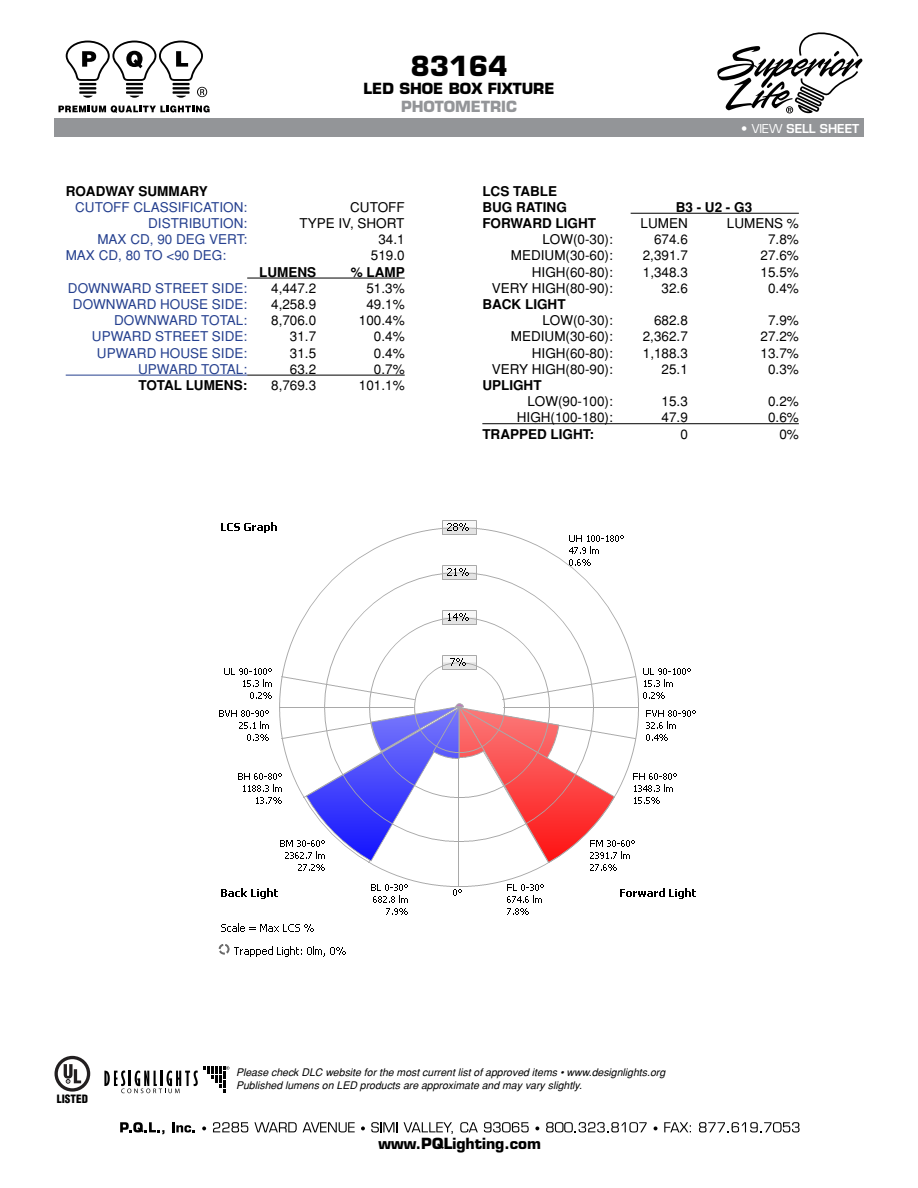
<style>
.page{position:relative;width:918px;height:1188px;background:#fff}
.page>*{position:absolute;margin:0;border:0;box-sizing:border-box;transform-origin:0 0}
.t1{font:700 27px "Eurostile";color:#000}
.t2{font:700 15px "Eurostile";color:#000}
.t3{font:700 15px "Eurostile";color:#939598}
.t4{font:13.5px "Helvetica";color:#000}
.t5{font:13.5px "Helvetica";color:#25408f}
.t6{font:700 13.5px "Helvetica";color:#000}
.t7{font:600 12px "Eurostile";color:#fff}
.t8{font:900 condensed 11.25px "Helvetica";color:#000}
.t9{font:italic 10.5px "Helvetica";color:#000}
.s1{font-weight:400}
</style>
<div class="page">
<svg style="left:59px;top:105px;width:151px;height:8px"></svg>
<svg style="left:66px;top:41px;width:141px;height:57px"></svg>
<svg style="left:717px;top:32px;width:145px;height:82px"></svg>
<div style="left:54px;top:119px;width:810px;height:18px;background:#939598"></div>
<svg style="left:120px;top:1122px;width:45px;height:12px"></svg>
<svg style="left:172px;top:1122px;width:23px;height:10px"></svg>
<svg style="left:202px;top:1126px;width:4px;height:4px"></svg>
<svg style="left:213px;top:1122px;width:35px;height:10px"></svg>
<svg style="left:254px;top:1122px;width:43px;height:10px"></svg>
<svg style="left:303px;top:1122px;width:52px;height:10px"></svg>
<svg style="left:361px;top:1126px;width:4px;height:4px"></svg>
<svg style="left:371px;top:1122px;width:27px;height:10px"></svg>
<svg style="left:404px;top:1122px;width:49px;height:12px"></svg>
<svg style="left:460px;top:1122px;width:18px;height:10px"></svg>
<svg style="left:484px;top:1122px;width:45px;height:11px"></svg>
<svg style="left:535px;top:1126px;width:4px;height:4px"></svg>
<svg style="left:546px;top:1122px;width:101px;height:11px"></svg>
<svg style="left:654px;top:1126px;width:4px;height:4px"></svg>
<svg style="left:664px;top:1122px;width:27px;height:10px"></svg>
<svg style="left:699px;top:1122px;width:101px;height:11px"></svg>
<hr style="left:247px;top:278px;width:158px;height:1px;background:#000">
<hr style="left:66px;top:375px;width:181px;height:1px;background:#25408f">
<hr style="left:247px;top:375px;width:158px;height:1px;background:#000">
<hr style="left:631px;top:213px;width:168px;height:1px;background:#000">
<hr style="left:482px;top:423px;width:317px;height:1px;background:#000">
<img style="left:218px;top:520px;width:478px;height:437px">
<svg style="left:54px;top:1056px;width:36px;height:36px"></svg>
<svg style="left:58px;top:1059px;width:29px;height:29px"></svg>
<svg style="left:64px;top:1064px;width:17px;height:19px"></svg>
<svg style="left:104px;top:1066px;width:125px;height:27px"></svg>
<p class="t1" style="left:410px;top:50px;width:99px">83164</p>
<p class="t2" style="left:363px;top:79px;width:193px">LED SHOE BOX FIXTURE</p>
<p class="t3" style="left:401px;top:97px;width:117px">PHOTOMETRIC</p>
<p class="t7" style="left:741px;top:121px;width:119px">• <span class="s1">VIEW</span> SELL SHEET</p>
<p class="t6" style="left:66px;top:183px;width:144px">ROADWAY SUMMARY</p>
<p class="t5" style="left:75px;top:199px;width:174px">CUTOFF CLASSIFICATION:</p>
<p class="t4" style="left:350px;top:199px;width:56px">CUTOFF</p>
<p class="t5" style="left:148px;top:215px;width:101px">DISTRIBUTION:</p>
<p class="t4" style="left:300px;top:215px;width:107px">TYPE IV, SHORT</p>
<p class="t5" style="left:97px;top:231px;width:151px">MAX CD, 90 DEG VERT:</p>
<p class="t4" style="left:378px;top:231px;width:28px">34.1</p>
<p class="t5" style="left:66px;top:248px;width:162px">MAX CD, 80 TO &lt;90 DEG:</p>
<p class="t4" style="left:371px;top:248px;width:35px">519.0</p>
<p class="t6" style="left:259px;top:264px;width:58px">LUMENS</p>
<p class="t6" style="left:351px;top:264px;width:55px">% LAMP</p>
<p class="t5" style="left:68px;top:280px;width:181px">DOWNWARD STREET SIDE:</p>
<p class="t4" style="left:271px;top:280px;width:47px">4,447.2</p>
<p class="t4" style="left:366px;top:280px;width:40px">51.3%</p>
<p class="t5" style="left:73px;top:296px;width:176px">DOWNWARD HOUSE SIDE:</p>
<p class="t4" style="left:271px;top:296px;width:47px">4,258.9</p>
<p class="t4" style="left:366px;top:296px;width:40px">49.1%</p>
<p class="t5" style="left:114px;top:312px;width:135px">DOWNWARD TOTAL:</p>
<p class="t4" style="left:271px;top:312px;width:47px">8,706.0</p>
<p class="t4" style="left:359px;top:312px;width:47px">100.4%</p>
<p class="t5" style="left:92px;top:329px;width:157px">UPWARD STREET SIDE:</p>
<p class="t4" style="left:290px;top:329px;width:28px">31.7</p>
<p class="t4" style="left:374px;top:329px;width:32px">0.4%</p>
<p class="t5" style="left:97px;top:345px;width:152px">UPWARD HOUSE SIDE:</p>
<p class="t4" style="left:290px;top:345px;width:28px">31.5</p>
<p class="t4" style="left:374px;top:345px;width:32px">0.4%</p>
<p class="t5" style="left:138px;top:361px;width:111px">UPWARD TOTAL:</p>
<p class="t4" style="left:290px;top:361px;width:28px">63.2</p>
<p class="t4" style="left:374px;top:361px;width:32px">0.7%</p>
<p class="t6" style="left:138px;top:377px;width:110px">TOTAL LUMENS:</p>
<p class="t4" style="left:271px;top:377px;width:47px">8,769.3</p>
<p class="t4" style="left:359px;top:377px;width:47px">101.1%</p>
<p class="t6" style="left:482px;top:183px;width:76px">LCS TABLE</p>
<p class="t6" style="left:482px;top:199px;width:86px">BUG RATING</p>
<p class="t6" style="left:676px;top:199px;width:78px">B3 - U2 - G3</p>
<p class="t6" style="left:482px;top:215px;width:115px">FORWARD LIGHT</p>
<p class="t4" style="left:641px;top:215px;width:49px">LUMEN</p>
<p class="t4" style="left:727px;top:215px;width:74px">LUMENS %</p>
<p class="t4" style="left:542px;top:231px;width:72px">LOW(0-30):</p>
<p class="t4" style="left:654px;top:231px;width:35px">674.6</p>
<p class="t4" style="left:768px;top:231px;width:32px">7.8%</p>
<p class="t4" style="left:511px;top:248px;width:104px">MEDIUM(30-60):</p>
<p class="t4" style="left:643px;top:248px;width:47px">2,391.7</p>
<p class="t4" style="left:761px;top:248px;width:40px">27.6%</p>
<p class="t4" style="left:532px;top:264px;width:83px">HIGH(60-80):</p>
<p class="t4" style="left:643px;top:264px;width:47px">1,348.3</p>
<p class="t4" style="left:761px;top:264px;width:40px">15.5%</p>
<p class="t4" style="left:492px;top:280px;width:123px">VERY HIGH(80-90):</p>
<p class="t4" style="left:662px;top:280px;width:28px">32.6</p>
<p class="t4" style="left:768px;top:280px;width:32px">0.4%</p>
<p class="t6" style="left:482px;top:296px;width:85px">BACK LIGHT</p>
<p class="t4" style="left:542px;top:312px;width:72px">LOW(0-30):</p>
<p class="t4" style="left:654px;top:312px;width:35px">682.8</p>
<p class="t4" style="left:768px;top:312px;width:32px">7.9%</p>
<p class="t4" style="left:511px;top:329px;width:104px">MEDIUM(30-60):</p>
<p class="t4" style="left:643px;top:329px;width:47px">2,362.7</p>
<p class="t4" style="left:761px;top:329px;width:40px">27.2%</p>
<p class="t4" style="left:532px;top:345px;width:83px">HIGH(60-80):</p>
<p class="t4" style="left:643px;top:345px;width:47px">1,188.3</p>
<p class="t4" style="left:761px;top:345px;width:40px">13.7%</p>
<p class="t4" style="left:492px;top:361px;width:123px">VERY HIGH(80-90):</p>
<p class="t4" style="left:662px;top:361px;width:28px">25.1</p>
<p class="t4" style="left:768px;top:361px;width:32px">0.3%</p>
<p class="t6" style="left:482px;top:377px;width:61px">UPLIGHT</p>
<p class="t4" style="left:527px;top:393px;width:87px">LOW(90-100):</p>
<p class="t4" style="left:662px;top:393px;width:28px">15.3</p>
<p class="t4" style="left:768px;top:393px;width:32px">0.2%</p>
<p class="t4" style="left:517px;top:410px;width:98px">HIGH(100-180):</p>
<p class="t4" style="left:662px;top:410px;width:28px">47.9</p>
<p class="t4" style="left:768px;top:410px;width:32px">0.6%</p>
<p class="t6" style="left:482px;top:426px;width:113px">TRAPPED LIGHT:</p>
<p class="t4" style="left:680px;top:426px;width:9px">0</p>
<p class="t4" style="left:779px;top:426px;width:21px">0%</p>
<p class="t8" style="left:57px;top:1092px;width:33px">LISTED</p>
<p class="t9" style="left:236px;top:1066px;width:431px">Please check DLC website for the most current list of approved items • www.designlights.org</p>
<p class="t9" style="left:236px;top:1079px;width:347px">Published lumens on LED products are approximate and may vary slightly.</p>
<p class="t2" style="left:379px;top:1134px;width:164px">www.PQLighting.com</p>
</div>
